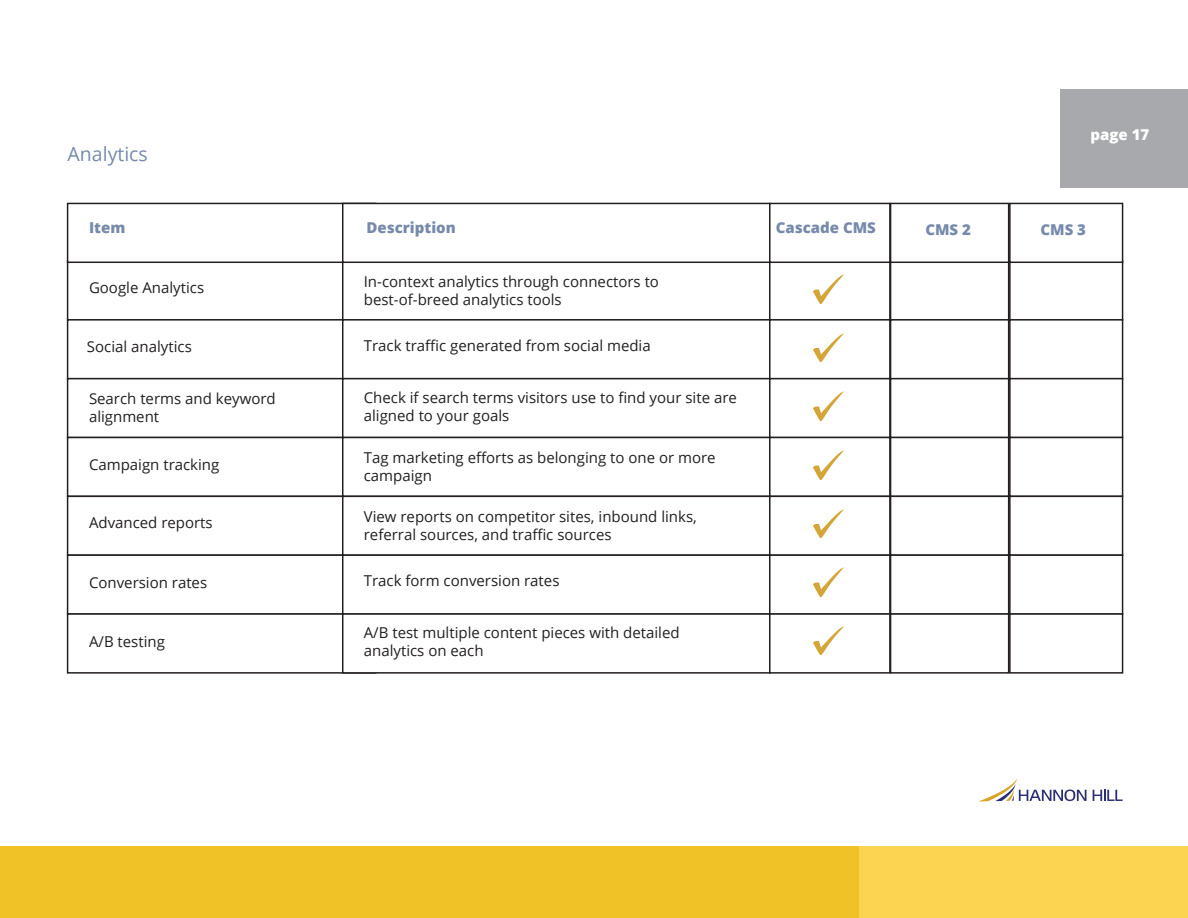
<style>
.page{position:relative;width:1188px;height:918px;background:#fff}
.page>*{position:absolute;margin:0;border:0;box-sizing:border-box;transform-origin:0 0}
.t1{font:19.5px "Open Sans";color:#778aac}
.t2{font:15px/18px "Open Sans";color:#231f20}
.t3{font:800 15px "Open Sans";color:#778aac}
.t4{font:800 15px "Open Sans";color:#fff}
</style>
<div class="page">
<svg style="left:1093px;top:790px;width:30px;height:11px"></svg>
<svg style="left:980px;top:778px;width:106px;height:23px"></svg>
<div style="left:0;top:846px;width:860px;height:72px;background:#f0c228"></div>
<div style="left:860px;top:846px;width:328px;height:72px;background:#fdd452"></div>
<div style="left:1061px;top:89px;width:127px;height:99px;background:#a8a9ad"></div>
<div style="left:67px;top:319px;width:309px;height:60px;background:#fff;border:2px solid #231f20"></div>
<div style="left:67px;top:378px;width:309px;height:60px;background:#fff;border:2px solid #231f20"></div>
<div style="left:67px;top:437px;width:309px;height:60px;background:#fff;border:2px solid #231f20"></div>
<div style="left:67px;top:496px;width:309px;height:60px;background:#fff;border:2px solid #231f20"></div>
<div style="left:67px;top:554px;width:309px;height:61px;background:#fff;border:2px solid #231f20"></div>
<div style="left:67px;top:613px;width:309px;height:61px;background:#fff;border:2px solid #231f20"></div>
<div style="left:67px;top:203px;width:309px;height:60px;background:#fff;border:2px solid #231f20"></div>
<div style="left:342px;top:319px;width:429px;height:60px;background:#fff;border:2px solid #231f20"></div>
<div style="left:342px;top:378px;width:429px;height:60px;background:#fff;border:2px solid #231f20"></div>
<div style="left:342px;top:437px;width:429px;height:60px;background:#fff;border:2px solid #231f20"></div>
<div style="left:342px;top:496px;width:429px;height:60px;background:#fff;border:2px solid #231f20"></div>
<div style="left:342px;top:554px;width:429px;height:61px;background:#fff;border:2px solid #231f20"></div>
<div style="left:342px;top:613px;width:429px;height:61px;background:#fff;border:2px solid #231f20"></div>
<div style="left:342px;top:203px;width:429px;height:60px;background:#fff;border:2px solid #231f20"></div>
<div style="left:769px;top:260px;width:122px;height:61px;background:#fff;border:2px solid #231f20"></div>
<div style="left:769px;top:319px;width:122px;height:60px;background:#fff;border:2px solid #231f20"></div>
<div style="left:769px;top:378px;width:122px;height:60px;background:#fff;border:2px solid #231f20"></div>
<div style="left:769px;top:437px;width:122px;height:60px;background:#fff;border:2px solid #231f20"></div>
<div style="left:769px;top:496px;width:122px;height:60px;background:#fff;border:2px solid #231f20"></div>
<div style="left:769px;top:554px;width:122px;height:61px;background:#fff;border:2px solid #231f20"></div>
<div style="left:769px;top:613px;width:122px;height:61px;background:#fff;border:2px solid #231f20"></div>
<div style="left:769px;top:203px;width:122px;height:60px;background:#fff;border:2px solid #231f20"></div>
<div style="left:890px;top:260px;width:119px;height:61px;background:#fff;border:2px solid #231f20"></div>
<div style="left:890px;top:319px;width:119px;height:60px;background:#fff;border:2px solid #231f20"></div>
<div style="left:890px;top:378px;width:119px;height:60px;background:#fff;border:2px solid #231f20"></div>
<div style="left:890px;top:437px;width:119px;height:60px;background:#fff;border:2px solid #231f20"></div>
<div style="left:890px;top:496px;width:119px;height:60px;background:#fff;border:2px solid #231f20"></div>
<div style="left:890px;top:554px;width:119px;height:61px;background:#fff;border:2px solid #231f20"></div>
<div style="left:890px;top:613px;width:119px;height:61px;background:#fff;border:2px solid #231f20"></div>
<div style="left:890px;top:203px;width:119px;height:60px;background:#fff;border:2px solid #231f20"></div>
<div style="left:1009px;top:260px;width:114px;height:61px;background:#fff;border:2px solid #231f20"></div>
<div style="left:1009px;top:319px;width:114px;height:60px;background:#fff;border:2px solid #231f20"></div>
<div style="left:1009px;top:378px;width:114px;height:60px;background:#fff;border:2px solid #231f20"></div>
<div style="left:1009px;top:437px;width:114px;height:60px;background:#fff;border:2px solid #231f20"></div>
<div style="left:1009px;top:496px;width:114px;height:60px;background:#fff;border:2px solid #231f20"></div>
<div style="left:1009px;top:554px;width:114px;height:61px;background:#fff;border:2px solid #231f20"></div>
<div style="left:1009px;top:613px;width:114px;height:61px;background:#fff;border:2px solid #231f20"></div>
<div style="left:1009px;top:203px;width:114px;height:60px;background:#fff;border:2px solid #231f20"></div>
<img style="left:813px;top:275px;width:31px;height:28px">
<img style="left:813px;top:333px;width:31px;height:29px">
<img style="left:813px;top:392px;width:31px;height:29px">
<img style="left:813px;top:450px;width:31px;height:29px">
<img style="left:813px;top:509px;width:31px;height:29px">
<img style="left:813px;top:568px;width:31px;height:28px">
<img style="left:813px;top:626px;width:31px;height:29px">
<h1 class="t1" style="left:68px;top:140px;width:82px">Analytics</h1>
<p class="t3" style="left:89px;top:217px;width:38px">Item</p>
<p class="t2" style="left:89px;top:278px;width:117px">Google Analytics</p>
<p class="t2" style="left:87px;top:337px;width:106px">Social analytics</p>
<p class="t2" style="left:89px;top:389px;width:188px">Search terms and keyword alignment</p>
<p class="t2" style="left:89px;top:456px;width:132px">Campaign tracking</p>
<p class="t2" style="left:89px;top:514px;width:125px">Advanced reports</p>
<p class="t2" style="left:89px;top:573px;width:120px">Conversion rates</p>
<p class="t2" style="left:89px;top:632px;width:78px">A/B testing</p>
<p class="t4" style="left:1091px;top:124px;width:60px">page 17</p>
<p class="t4" style="left:1082px;top:124px;width:73px">page two</p>
<p class="t3" style="left:367px;top:217px;width:91px">Description</p>
<p class="t3" style="left:776px;top:217px;width:102px">Cascade CMS</p>
<p class="t3" style="left:925px;top:219px;width:47px">CMS 2</p>
<p class="t3" style="left:1040px;top:219px;width:47px">CMS 3</p>
<p class="t2" style="left:364px;top:272px;width:297px">In-context analytics through connectors to best-of-breed analytics tools</p>
<p class="t2" style="left:364px;top:336px;width:288px">Track traffic generated from social media</p>
<p class="t2" style="left:364px;top:388px;width:375px">Check if search terms visitors use to find your site are aligned to your goals</p>
<p class="t2" style="left:364px;top:448px;width:353px">Tag marketing efforts as belonging to one or more campaign</p>
<p class="t2" style="left:364px;top:508px;width:335px">View reports on competitor sites, inbound links, referral sources, and traffic sources</p>
<p class="t2" style="left:364px;top:571px;width:197px">Track form conversion rates</p>
<p class="t2" style="left:364px;top:624px;width:317px">A/B test multiple content pieces with detailed analytics on each</p>
</div>
